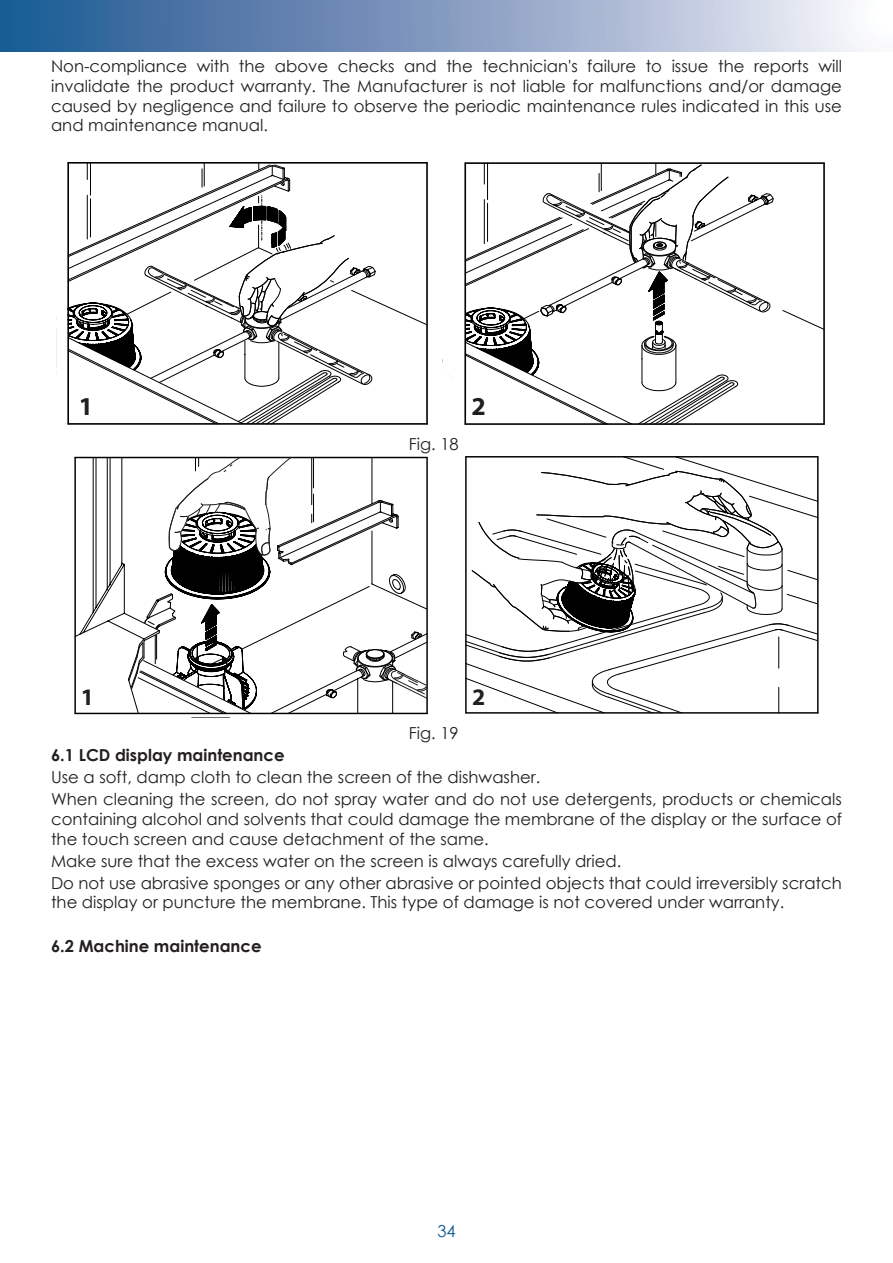
<style>
.page{position:relative;width:893px;height:1263px;background:#fff}
.page>*{position:absolute;margin:0;border:0;box-sizing:border-box;transform-origin:0 0}
.t1{font:700 25.8px "Myriad Pro";color:#231f20}
.t2{font:700 23.7px "Myriad Pro";color:#231f20}
.t3{font:16.5px/19.8px "Century Gothic";color:#231f20}
.t4{font:700 16.5px "Century Gothic";color:#231f20}
.t5{font:16.5px "Century Gothic";color:#115a91}
</style>
<div class="page">
<div style="left:0;top:0;width:893px;height:51px;background:linear-gradient(to right,#18508e,#f9f3fa)"></div>
<svg style="left:782px;top:310px;width:41px;height:20px"></svg>
<hr style="left:465px;top:162px;width:359px;height:2px;background:#000">
<hr style="left:68px;top:162px;width:359px;height:2px;background:#000">
<hr style="left:823px;top:163px;width:2px;height:261px;background:#000">
<hr style="left:465px;top:423px;width:359px;height:2px;background:#000">
<svg style="left:56px;top:163px;width:718px;height:262px"></svg>
<svg style="left:76px;top:458px;width:52px;height:179px"></svg>
<svg style="left:465px;top:456px;width:352px;height:256px"></svg>
<hr style="left:74px;top:457px;width:2px;height:256px;background:#000">
<hr style="left:75px;top:457px;width:352px;height:1px;background:#000">
<hr style="left:466px;top:456px;width:352px;height:1px;background:#000">
<hr style="left:465px;top:457px;width:2px;height:256px;background:#000">
<hr style="left:817px;top:457px;width:2px;height:256px;background:#000">
<hr style="left:466px;top:712px;width:352px;height:2px;background:#000">
<hr style="left:75px;top:713px;width:352px;height:1px;background:#000">
<svg style="left:128px;top:456px;width:300px;height:259px"></svg>
<p class="t3" style="left:51px;top:56px;width:792px;text-align:justify">Non-compliance with the above checks and the technician's failure to issue the reports will invalidate the product warranty. The Manufacturer is not liable for malfunctions and/or damage caused by negligence and failure to observe the periodic maintenance rules indicated in this use and maintenance manual.</p>
<h1 class="t1" style="left:79px;top:389px;width:16px">1</h1>
<h1 class="t1" style="left:471px;top:389px;width:16px">2</h1>
<p class="t3" style="left:409px;top:433px;width:51px">Fig. 18</p>
<h2 class="t2" style="left:81px;top:682px;width:15px">1</h2>
<h2 class="t2" style="left:472px;top:682px;width:15px">2</h2>
<p class="t3" style="left:409px;top:723px;width:51px">Fig. 19</p>
<p class="t4" style="left:51px;top:743px;width:235px">6.1 LCD display maintenance</p>
<p class="t3" style="left:51px;top:766px;width:792px;line-height:21.9px">Use a soft, damp cloth to clean the screen of the dishwasher.<br>When cleaning the screen, do not spray water and do not use detergents, products or chemicals</p>
<p class="t3" style="left:51px;top:809px;width:792px">containing alcohol and solvents that could damage the membrane of the display or the surface of the touch screen and cause detachment of the same.</p>
<p class="t3" style="left:51px;top:849px;width:792px;line-height:21.9px">Make sure that the excess water on the screen is always carefully dried.<br>Do not use abrasive sponges or any other abrasive or pointed objects that could irreversibly scratch</p>
<p class="t3" style="left:51px;top:892px;width:735px">the display or puncture the membrane. This type of damage is not covered under warranty.</p>
<p class="t4" style="left:51px;top:934px;width:212px">6.2 Machine maintenance</p>
<p class="t5" style="left:437px;top:1219px;width:20px">34</p>
</div>
